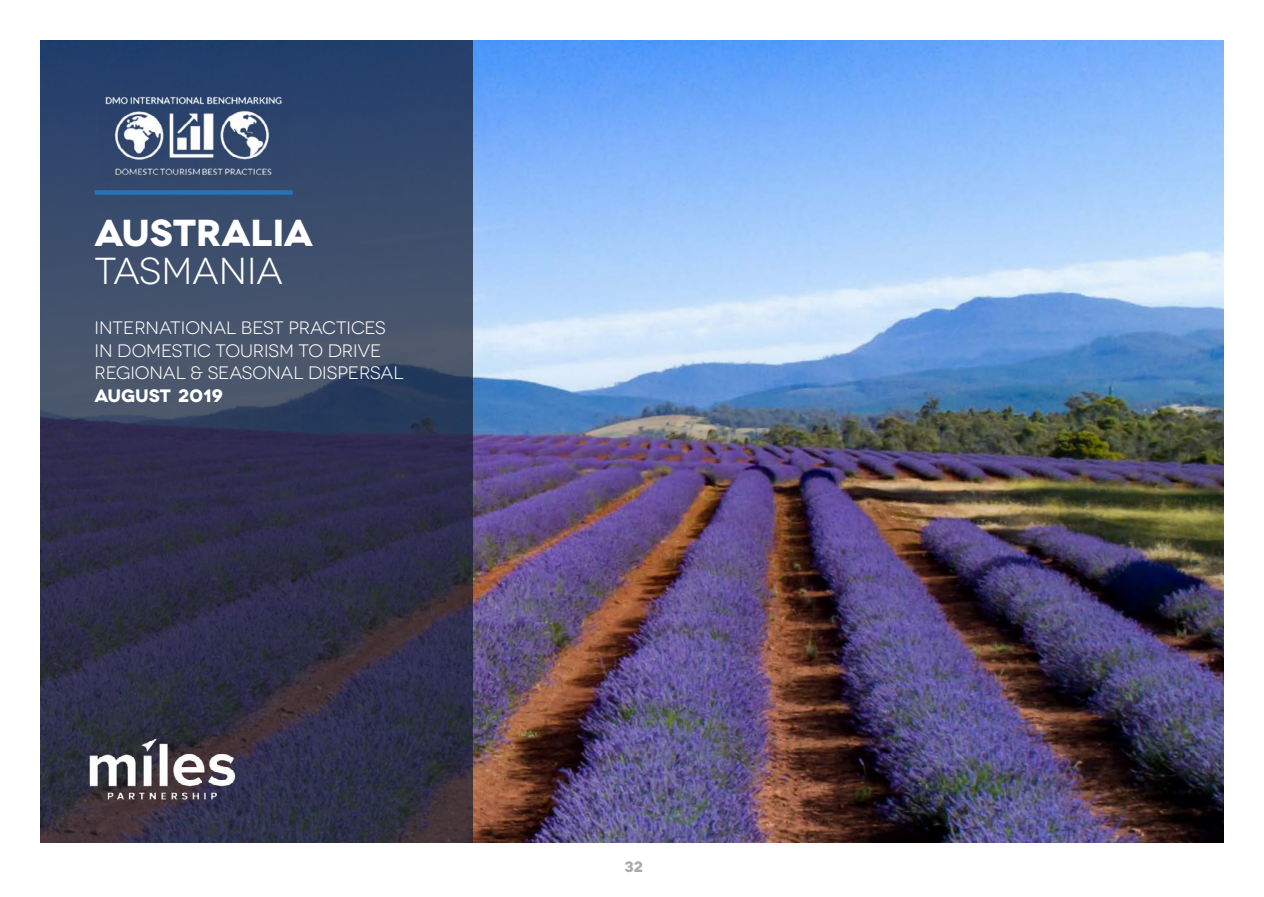
<style>
.page{position:relative;width:1264px;height:897px;background:#fff}
.page>*{position:absolute;margin:0;border:0;box-sizing:border-box;transform-origin:0 0}
.t1{font:700 37.5px "Novecentowide";color:#fff}
.t2{font:37.5px "Novecentowide";letter-spacing:-.01em;color:#fff}
.t3{font:18px/22.5px "Novecentowide";letter-spacing:-.005em;color:#fff}
.t4{font:700 18px "Novecentowide";color:#fff}
.t5{font:700 15px "Novecentowide";color:#aca7ad}
</style>
<div class="page">
<img style="left:472px;top:41px;width:751px;height:801px">
<svg style="left:40px;top:40px;width:432px;height:802px;background:#333b57"></svg>
<div style="left:94px;top:190px;width:198px;height:5px;background:#2474b8"></div>
<img style="left:100px;top:92px;width:188px;height:90px">
<img style="left:90px;top:728px;width:161px;height:80px">
<h1 class="t1" style="left:94px;top:210px;width:220px">AUSTRALIA</h1>
<h1 class="t2" style="left:94px;top:249px;width:190px">TASMANIA</h1>
<p class="t3" style="left:94px;top:317px;width:310px">INTERNATIONAL BEST PRACTICES<br>IN DOMESTIC TOURISM TO DRIVE<br>REGIONAL &amp; SEASONAL DISPERSAL</p>
<p class="t4" style="left:94px;top:384px;width:130px">AUGUST 2019</p>
<p class="t5" style="left:624px;top:857px;width:20px">32</p>
</div>
